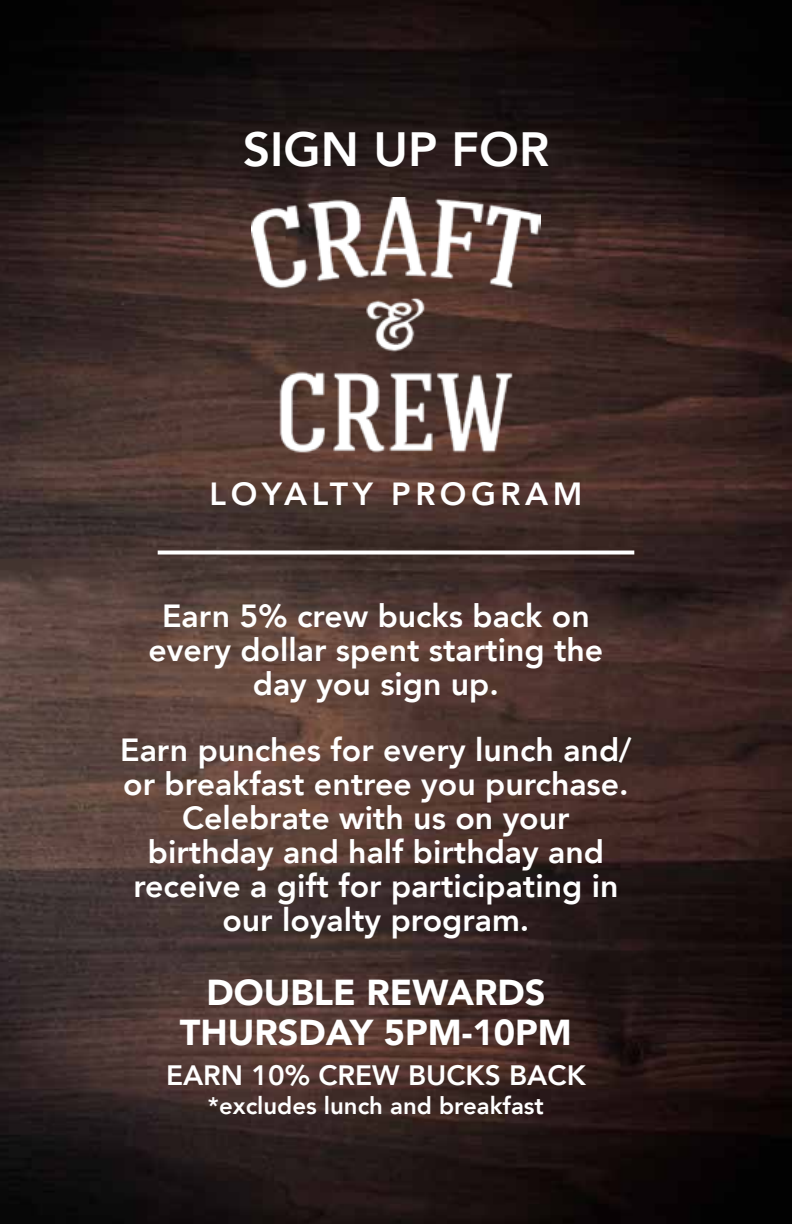
<style>
.page{position:relative;width:792px;height:1224px;background:#fff}
.page>*{position:absolute;margin:0;border:0;box-sizing:border-box;transform-origin:0 0}
.t1{font:800 48px "Avenir";color:#fff}
.t2{font:900 36px/40px "Avenir";color:#fff;text-align:center}
.t3{font:800 32px/34px "Avenir";color:#fff;text-align:center}
.t4{font:800 32px "Avenir";letter-spacing:.14em;color:#fff}
.t5{font:800 28px "Avenir";color:#fff}
.t6{font:800 24px "Avenir";color:#fff}
</style>
<div class="page">
<img style="left:0;top:0;width:792px;height:1224px">
<img style="left:251px;top:197px;width:290px;height:258px">
<svg style="left:158px;top:551px;width:476px;height:4px"></svg>
<h1 class="t1" style="left:243px;top:105px;width:308px">SIGN UP FOR</h1>
<p class="t4" style="left:210px;top:464px;width:374px">LOYALTY PROGRAM</p>
<p class="t3" style="left:149px;top:597px;width:456px">Earn 5% crew bucks back on every dollar spent starting the day you sign up.</p>
<p class="t3" style="left:120px;top:730px;width:513px">Earn punches for every lunch and/ or breakfast entree you purchase.<br>Celebrate with us on your birthday and half birthday and receive a gift for participating in our loyalty program.</p>
<p class="t2" style="left:180px;top:971px;width:393px">DOUBLE REWARDS<br>THURSDAY 5PM-10PM</p>
<p class="t5" style="left:166px;top:1049px;width:421px">EARN 10% CREW BUCKS BACK</p>
<p class="t6" style="left:208px;top:1083px;width:338px">*excludes lunch and breakfast</p>
</div>
